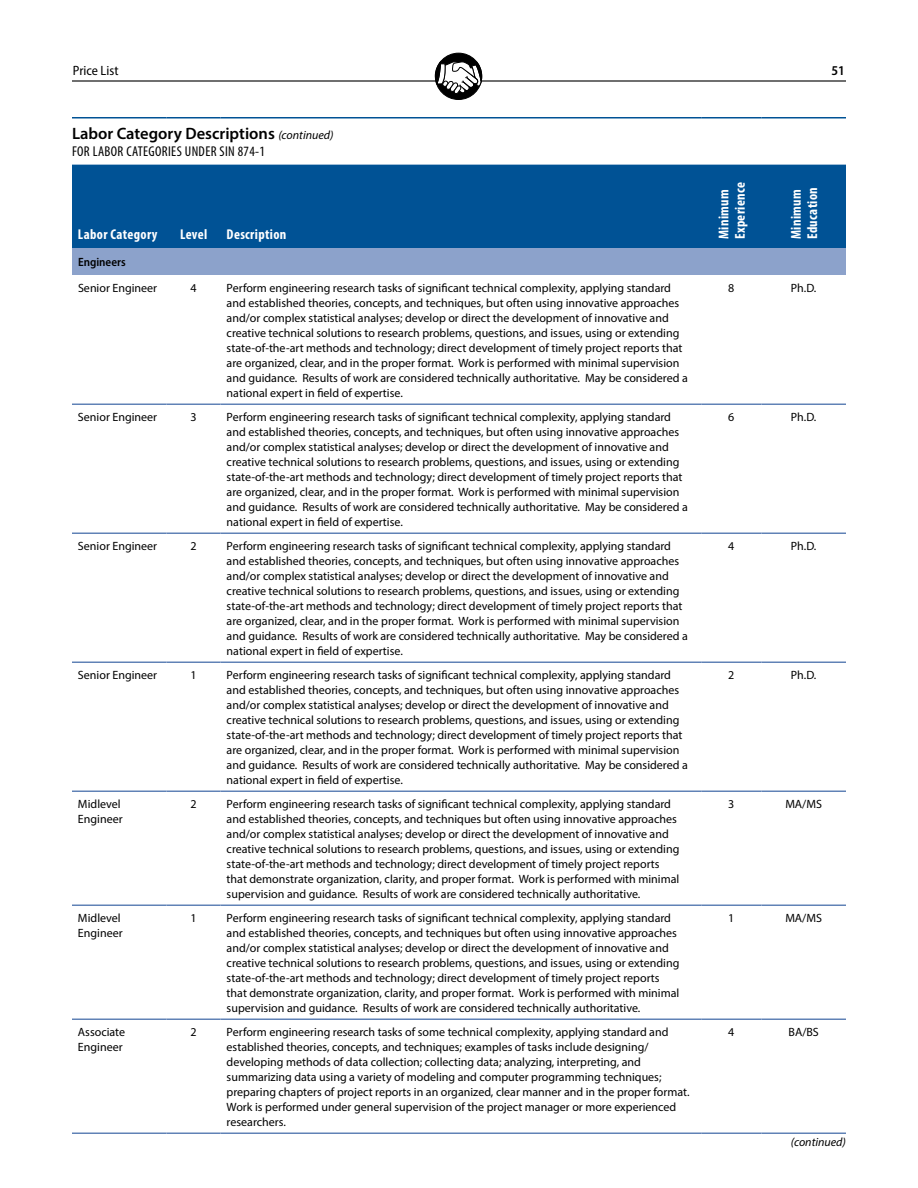
<style>
.page{position:relative;width:918px;height:1188px;background:#fff}
.page>*{position:absolute;margin:0;border:0;box-sizing:border-box;transform-origin:0 0}
.t1{font:600 16.5px "Myriad Pro";color:#000}
.t2{font:700 condensed 14.25px/16.5px "Myriad Pro";letter-spacing:.025em;color:#fff}
.t3{font:condensed 14.25px "Myriad Pro";letter-spacing:.025em;color:#000}
.t4{font:semi-condensed 13.5px "Myriad Pro";color:#000}
.t5{font:600 semi-condensed 13.5px "Myriad Pro";color:#000}
.t6{font:12px/15px "Myriad Pro";color:#000}
.t7{font:italic 12px "Myriad Pro";color:#000}
.t8{font:600 semi-condensed 12px "Myriad Pro";color:#000}
.s1{font-weight:400;font-style:italic;font-size:12px}
</style>
<div class="page">
<hr style="left:72px;top:80px;width:774px;height:2px;background:#000">
<div style="left:435px;top:53px;width:47px;height:47px;background:#000;border-radius:50%"></div>
<div style="left:435px;top:53px;width:47px;height:47px;border:1px solid #000;border-radius:50%"></div>
<svg style="left:435px;top:61px;width:47px;height:33px"></svg>
<div style="left:72px;top:165px;width:774px;height:83px;background:#005295"></div>
<div style="left:72px;top:248px;width:774px;height:27px;background:#8ca2cb"></div>
<hr style="left:72px;top:117px;width:95px;height:1px;background:#005295">
<hr style="left:167px;top:117px;width:54px;height:1px;background:#005295">
<hr style="left:221px;top:117px;width:480px;height:1px;background:#005295">
<hr style="left:701px;top:117px;width:60px;height:1px;background:#005295">
<hr style="left:761px;top:117px;width:85px;height:1px;background:#005295">
<hr style="left:72px;top:404px;width:95px;height:1px;background:#6082b6">
<hr style="left:167px;top:404px;width:54px;height:1px;background:#6082b6">
<hr style="left:221px;top:404px;width:480px;height:1px;background:#6082b6">
<hr style="left:701px;top:404px;width:60px;height:1px;background:#6082b6">
<hr style="left:761px;top:404px;width:85px;height:1px;background:#6082b6">
<hr style="left:72px;top:532px;width:95px;height:2px;background:#6082b6">
<hr style="left:167px;top:532px;width:54px;height:2px;background:#6082b6">
<hr style="left:221px;top:532px;width:480px;height:2px;background:#6082b6">
<hr style="left:701px;top:532px;width:60px;height:2px;background:#6082b6">
<hr style="left:761px;top:532px;width:85px;height:2px;background:#6082b6">
<hr style="left:72px;top:662px;width:95px;height:1px;background:#6082b6">
<hr style="left:167px;top:662px;width:54px;height:1px;background:#6082b6">
<hr style="left:221px;top:662px;width:480px;height:1px;background:#6082b6">
<hr style="left:701px;top:662px;width:60px;height:1px;background:#6082b6">
<hr style="left:761px;top:662px;width:85px;height:1px;background:#6082b6">
<hr style="left:72px;top:790px;width:95px;height:2px;background:#6082b6">
<hr style="left:167px;top:790px;width:54px;height:2px;background:#6082b6">
<hr style="left:221px;top:790px;width:480px;height:2px;background:#6082b6">
<hr style="left:701px;top:790px;width:60px;height:2px;background:#6082b6">
<hr style="left:761px;top:790px;width:85px;height:2px;background:#6082b6">
<hr style="left:72px;top:904px;width:95px;height:2px;background:#6082b6">
<hr style="left:167px;top:904px;width:54px;height:2px;background:#6082b6">
<hr style="left:221px;top:904px;width:480px;height:2px;background:#6082b6">
<hr style="left:701px;top:904px;width:60px;height:2px;background:#6082b6">
<hr style="left:761px;top:904px;width:85px;height:2px;background:#6082b6">
<hr style="left:72px;top:1018px;width:95px;height:2px;background:#6082b6">
<hr style="left:167px;top:1018px;width:54px;height:2px;background:#6082b6">
<hr style="left:221px;top:1018px;width:480px;height:2px;background:#6082b6">
<hr style="left:701px;top:1018px;width:60px;height:2px;background:#6082b6">
<hr style="left:761px;top:1018px;width:85px;height:2px;background:#6082b6">
<hr style="left:72px;top:1132px;width:95px;height:2px;background:#6082b6">
<hr style="left:167px;top:1132px;width:54px;height:2px;background:#6082b6">
<hr style="left:221px;top:1132px;width:480px;height:2px;background:#6082b6">
<hr style="left:701px;top:1132px;width:60px;height:2px;background:#6082b6">
<hr style="left:761px;top:1132px;width:85px;height:2px;background:#6082b6">
<p class="t4" style="left:73px;top:62px;width:47px">Price List</p>
<p class="t5" style="left:832px;top:62px;width:15px">51</p>
<h1 class="t1" style="left:72px;top:123px;width:263px">Labor Category Descriptions <span class="s1">(continued)</span></h1>
<p class="t3" style="left:72px;top:142px;width:195px">FOR LABOR CATEGORIES UNDER SIN 874-1</p>
<p class="t2" style="left:78px;top:226px;width:81px">Labor Category</p>
<p class="t2" style="left:180px;top:226px;width:29px">Level</p>
<p class="t2" style="left:227px;top:226px;width:61px">Description</p>
<p class="t2" style="left:715px;top:239px;width:59px;rotate:-90deg">Minimum<br>Experience</p>
<p class="t2" style="left:787px;top:239px;width:54px;rotate:-90deg">Minimum<br>Education</p>
<p class="t8" style="left:78px;top:255px;width:49px">Engineers</p>
<p class="t6" style="left:78px;top:280px;width:81px">Senior Engineer</p>
<p class="t6" style="left:191px;top:280px;width:8px">4</p>
<p class="t6" style="left:227px;top:280px;width:463px">Perform engineering research tasks of significant technical complexity, applying standard and established theories, concepts, and techniques, but often using innovative approaches and/or complex statistical analyses; develop or direct the development of innovative and creative technical solutions to research problems, questions, and issues, using or extending state-of-the-art methods and technology; direct development of timely project reports that are organized, clear, and in the proper format. Work is performed with minimal supervision and guidance. Results of work are considered technically authoritative. May be considered a national expert in field of expertise.</p>
<p class="t6" style="left:728px;top:280px;width:8px">8</p>
<p class="t6" style="left:791px;top:280px;width:27px">Ph.D.</p>
<p class="t6" style="left:78px;top:409px;width:81px">Senior Engineer</p>
<p class="t6" style="left:191px;top:409px;width:8px">3</p>
<p class="t6" style="left:227px;top:409px;width:463px">Perform engineering research tasks of significant technical complexity, applying standard and established theories, concepts, and techniques, but often using innovative approaches and/or complex statistical analyses; develop or direct the development of innovative and creative technical solutions to research problems, questions, and issues, using or extending state-of-the-art methods and technology; direct development of timely project reports that are organized, clear, and in the proper format. Work is performed with minimal supervision and guidance. Results of work are considered technically authoritative. May be considered a national expert in field of expertise.</p>
<p class="t6" style="left:728px;top:409px;width:8px">6</p>
<p class="t6" style="left:791px;top:409px;width:27px">Ph.D.</p>
<p class="t6" style="left:78px;top:538px;width:81px">Senior Engineer</p>
<p class="t6" style="left:191px;top:538px;width:8px">2</p>
<p class="t6" style="left:227px;top:538px;width:463px">Perform engineering research tasks of significant technical complexity, applying standard and established theories, concepts, and techniques, but often using innovative approaches and/or complex statistical analyses; develop or direct the development of innovative and creative technical solutions to research problems, questions, and issues, using or extending state-of-the-art methods and technology; direct development of timely project reports that are organized, clear, and in the proper format. Work is performed with minimal supervision and guidance. Results of work are considered technically authoritative. May be considered a national expert in field of expertise.</p>
<p class="t6" style="left:728px;top:538px;width:8px">4</p>
<p class="t6" style="left:791px;top:538px;width:27px">Ph.D.</p>
<p class="t6" style="left:78px;top:667px;width:81px">Senior Engineer</p>
<p class="t6" style="left:191px;top:667px;width:8px">1</p>
<p class="t6" style="left:227px;top:667px;width:463px">Perform engineering research tasks of significant technical complexity, applying standard and established theories, concepts, and techniques, but often using innovative approaches and/or complex statistical analyses; develop or direct the development of innovative and creative technical solutions to research problems, questions, and issues, using or extending state-of-the-art methods and technology; direct development of timely project reports that are organized, clear, and in the proper format. Work is performed with minimal supervision and guidance. Results of work are considered technically authoritative. May be considered a national expert in field of expertise.</p>
<p class="t6" style="left:728px;top:667px;width:8px">2</p>
<p class="t6" style="left:791px;top:667px;width:27px">Ph.D.</p>
<p class="t6" style="left:78px;top:796px;width:46px">Midlevel<br>Engineer</p>
<p class="t6" style="left:191px;top:796px;width:8px">2</p>
<p class="t6" style="left:227px;top:796px;width:454px">Perform engineering research tasks of significant technical complexity, applying standard and established theories, concepts, and techniques but often using innovative approaches and/or complex statistical analyses; develop or direct the development of innovative and creative technical solutions to research problems, questions, and issues, using or extending state-of-the-art methods and technology; direct development of timely project reports that demonstrate organization, clarity, and proper format. Work is performed with minimal supervision and guidance. Results of work are considered technically authoritative.</p>
<p class="t6" style="left:728px;top:796px;width:8px">3</p>
<p class="t6" style="left:785px;top:796px;width:38px">MA/MS</p>
<p class="t6" style="left:78px;top:910px;width:46px">Midlevel<br>Engineer</p>
<p class="t6" style="left:191px;top:910px;width:8px">1</p>
<p class="t6" style="left:227px;top:910px;width:454px">Perform engineering research tasks of significant technical complexity, applying standard and established theories, concepts, and techniques but often using innovative approaches and/or complex statistical analyses; develop or direct the development of innovative and creative technical solutions to research problems, questions, and issues, using or extending state-of-the-art methods and technology; direct development of timely project reports that demonstrate organization, clarity, and proper format. Work is performed with minimal supervision and guidance. Results of work are considered technically authoritative.</p>
<p class="t6" style="left:728px;top:910px;width:8px">1</p>
<p class="t6" style="left:785px;top:910px;width:38px">MA/MS</p>
<p class="t6" style="left:78px;top:1024px;width:49px">Associate<br>Engineer</p>
<p class="t6" style="left:191px;top:1024px;width:8px">2</p>
<p class="t6" style="left:227px;top:1024px;width:465px">Perform engineering research tasks of some technical complexity, applying standard and established theories, concepts, and techniques; examples of tasks include designing/ developing methods of data collection; collecting data; analyzing, interpreting, and summarizing data using a variety of modeling and computer programming techniques; preparing chapters of project reports in an organized, clear manner and in the proper format.<br>Work is performed under general supervision of the project manager or more experienced researchers.</p>
<p class="t6" style="left:728px;top:1024px;width:8px">4</p>
<p class="t6" style="left:789px;top:1024px;width:32px">BA/BS</p>
<p class="t7" style="left:791px;top:1135px;width:57px">(continued)</p>
</div>
